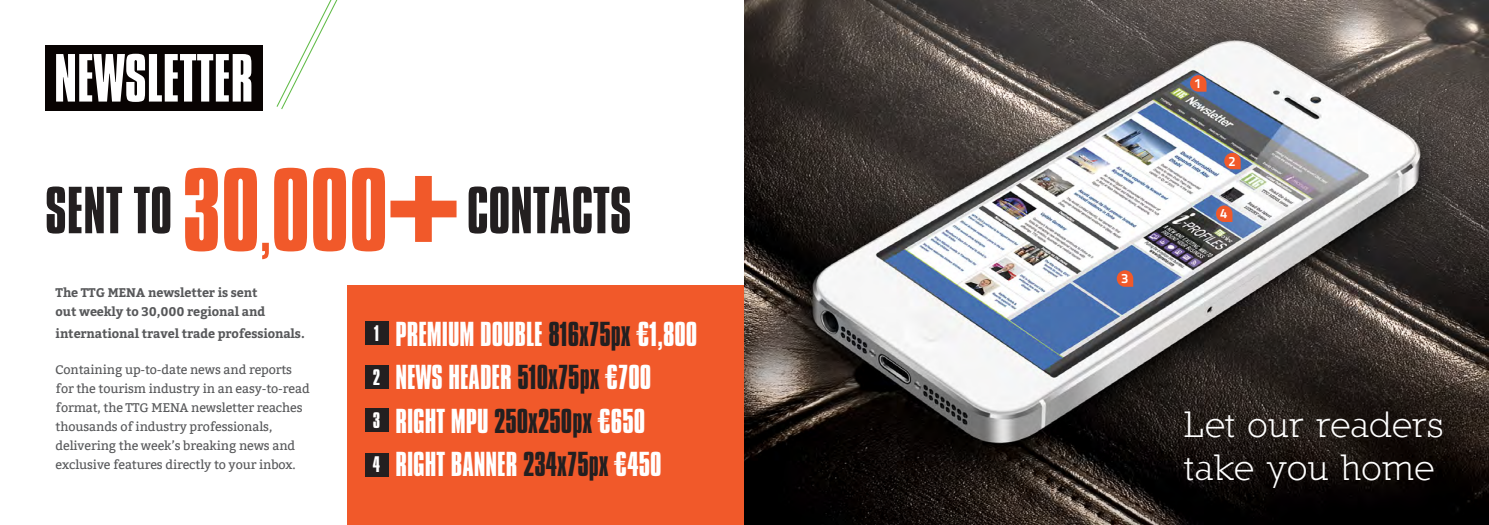
<style>
.page{position:relative;width:1489px;height:525px;background:#fff}
.page>*{position:absolute;margin:0;border:0;box-sizing:border-box;transform-origin:0 0}
.t1{font:500 124.5px "CF Compacta";color:#f1592a}
.t2{font:500 71.25px "CF Compacta";color:#fff}
.t3{font:500 69.75px "CF Compacta";color:#231f20}
.t4{font:37.5px/43.4px "Nilland";letter-spacing:.005em;color:#fff}
.t5{font:500 36.25px "CF Compacta";color:#fff}
.t6{font:500 23.62px "CF Compacta";color:#fff}
.t7{font:13.38px "Titillium Text 22 L 800 wt";color:#fff}
.t8{font:12.5px/19px "Bitter";letter-spacing:-.01em;color:#57585a}
.t9{font:700 12.5px/19px "Bitter";letter-spacing:-.01em;color:#57585a}
.s1{font-size:71px}
.s2{color:#231f20}
</style>
<div class="page">
<div style="left:347px;top:285px;width:397px;height:239px;background:#f1592a"></div>
<div style="left:45px;top:45px;width:217px;height:65px;background:#080302"></div>
<img style="left:744px;top:0;width:744px;height:524px">
<svg style="left:1189px;top:75px;width:17px;height:17px"></svg>
<div style="left:1194px;top:78px;width:7px;height:10px;background:#f1592a"></div>
<svg style="left:1224px;top:153px;width:16px;height:16px"></svg>
<div style="left:1228px;top:155px;width:7px;height:10px;background:#f1592a"></div>
<svg style="left:1116px;top:270px;width:17px;height:16px"></svg>
<div style="left:1120px;top:273px;width:8px;height:10px;background:#f1592a"></div>
<svg style="left:1215px;top:205px;width:17px;height:17px"></svg>
<div style="left:1220px;top:208px;width:7px;height:10px;background:#f1592a"></div>
<svg style="left:390px;top:176px;width:66px;height:66px"></svg>
<div style="left:365px;top:321px;width:23px;height:23px;background:#231f20"></div>
<div style="left:365px;top:365px;width:23px;height:23px;background:#231f20"></div>
<div style="left:365px;top:408px;width:23px;height:23px;background:#231f20"></div>
<div style="left:365px;top:452px;width:23px;height:24px;background:#231f20"></div>
<svg style="left:276px;top:0;width:62px;height:109px"></svg>
<p class="t2" style="left:54px;top:46px;width:201px">NEWSLETTER</p>
<p class="t3" style="left:45px;top:179px;width:128px">SENT TO</p>
<p class="t1" style="left:182px;top:154px;width:207px">30<span class="s1">,</span>000</p>
<p class="t9" style="left:56px;top:283px;width:211px">The TTG MENA newsletter is sent out weekly to 30,000 regional and</p>
<p class="t9" style="left:56px;top:324px;width:250px">international travel trade professionals.</p>
<p class="t8" style="left:56px;top:360px;width:255px">Containing up-to-date news and reports for the tourism industry in an easy-to-read format, the TTG MENA newsletter reaches thousands of industry professionals, delivering the week’s breaking news and exclusive features directly to your inbox.</p>
<p class="t6" style="left:374px;top:322px;width:7px">1</p>
<p class="t6" style="left:373px;top:366px;width:9px">2</p>
<p class="t6" style="left:373px;top:409px;width:9px">3</p>
<p class="t6" style="left:373px;top:453px;width:9px">4</p>
<p class="t3" style="left:467px;top:179px;width:166px">CONTACTS</p>
<p class="t5" style="left:395px;top:317px;width:303px">PREMIUM DOUBLE <span class="s2">816x75px</span> €1,800</p>
<p class="t5" style="left:395px;top:361px;width:257px">NEWS HEADER <span class="s2">510x75px</span> €700</p>
<p class="t5" style="left:395px;top:404px;width:251px">RIGHT MPU <span class="s2">250x250px</span> €650</p>
<p class="t5" style="left:395px;top:448px;width:267px">RIGHT BANNER <span class="s2">234x75px</span> €450</p>
<p class="t7" style="left:1120px;top:268px;width:9px">3</p>
<p class="t7" style="left:1194px;top:73px;width:9px">1</p>
<p class="t7" style="left:1228px;top:150px;width:9px">2</p>
<p class="t7" style="left:1220px;top:203px;width:9px">4</p>
<p class="t4" style="left:1183px;top:401px;width:261px">Let our readers take you home</p>
</div>
